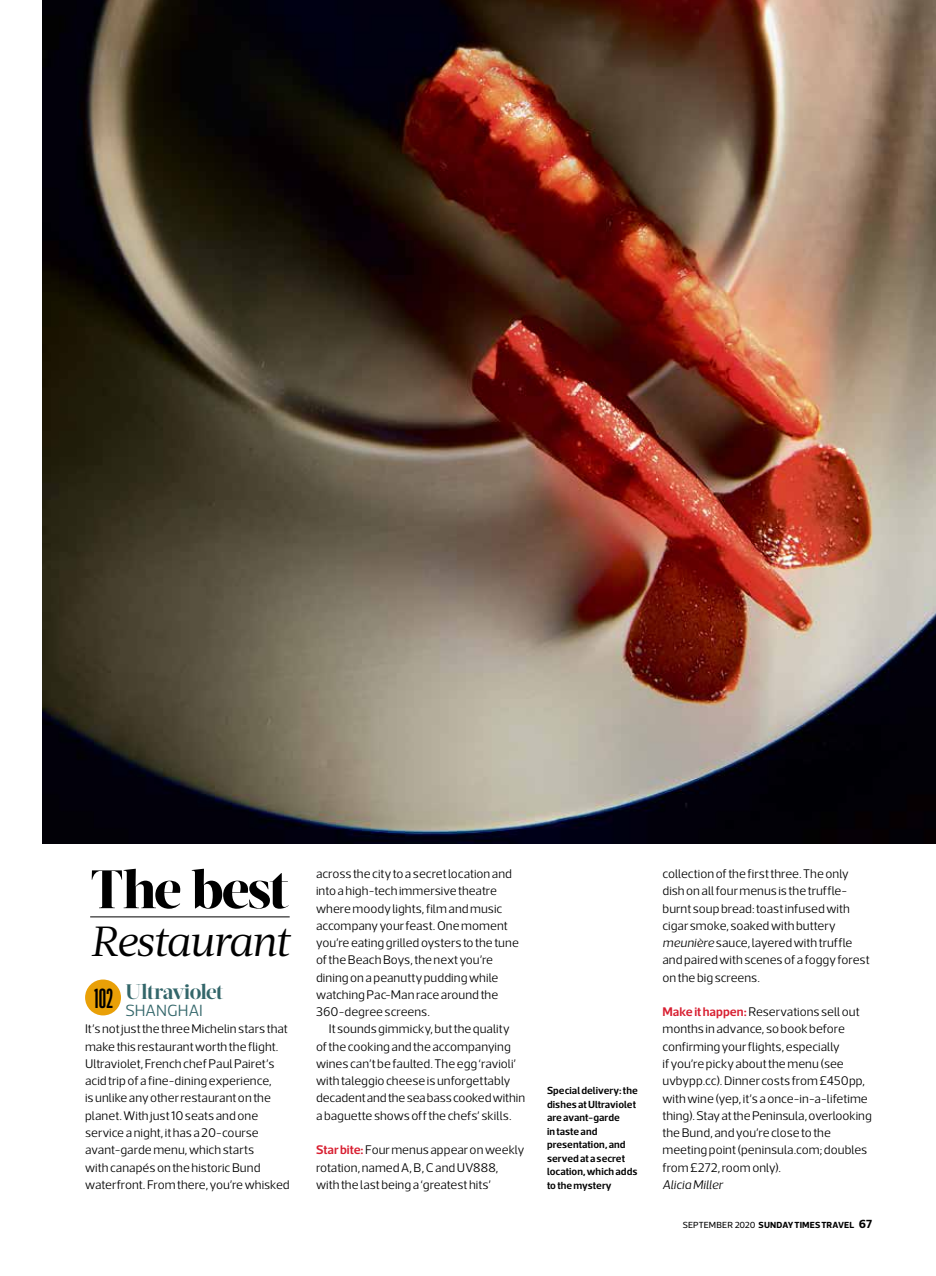
<style>
.page{position:relative;width:936px;height:1276px;background:#fff}
.page>*{position:absolute;margin:0;border:0;box-sizing:border-box;transform-origin:0 0}
.t1{font:800 54px "Acta Display";letter-spacing:-.025em;color:#000}
.t2{font:italic 42px "Acta";letter-spacing:-.05em;color:#000}
.t3{font:700 21px "Acta Display";letter-spacing:-.035em;color:#33666a}
.t4{font:300 16.5px "Acto";letter-spacing:.005em;color:#33666a}
.t5{font:300 12.75px/17.2px "Acto";color:#000}
.t6{font:italic 300 12.75px "Acto";color:#000}
.t7{font:600 10.5px/13.5px "Acto";letter-spacing:.005em;color:#000}
.t8{font:700 9px "Acto";letter-spacing:.015em;color:#000}
.s1{font-family:"Flama Ultracondensed";font-weight:500;font-size:27px;color:#000}
.s2{font-weight:600;color:#d81f31}
.s3{font-style:italic}
.s4{font-weight:400}
.s5{font-size:12px}
</style>
<div class="page">
<img style="left:43px;top:0;width:892px;height:843px">
<hr style="left:90px;top:916px;width:200px;height:1px;background:#000">
<div style="left:85px;top:979px;width:36px;height:36px;background:#e9a007;border-radius:50%"></div>
<h1 class="t1" style="left:91px;top:857px;width:200px">The best</h1>
<h2 class="t2" style="left:90px;top:917px;width:201px">Restaurant</h2>
<h3 class="t3" style="left:94px;top:979px;width:131px"><span class="s1">102</span> Ultraviolet</h3>
<p class="t4" style="left:125px;top:1001px;width:79px">Shanghai</p>
<p class="t5" style="left:85px;top:1020px;width:206px">It’s not just the three Michelin stars that make this restaurant worth the flight.<br>Ultraviolet, French chef Paul Pairet’s acid trip of a fine-dining experience,<br>is unlike any other restaurant on the planet. With just 10 seats and one service a night, it has a 20-course avant-garde menu, which starts<br>with canapés on the historic Bund waterfront. From there, you’re whisked</p>
<p class="t5" style="left:316px;top:865px;width:204px">across the city to a secret location and into a high-tech immersive theatre where moody lights, film and music accompany your feast. One moment you’re eating grilled oysters to the tune of the Beach Boys, the next you’re dining on a peanutty pudding while watching Pac-Man race around the 360-degree screens.</p>
<p class="t5" style="left:316px;top:1020px;width:210px;text-indent:13px">It sounds gimmicky, but the quality<br>of the cooking and the accompanying wines can’t be faulted. The egg ‘ravioli’ with taleggio cheese is unforgettably decadent and the sea bass cooked within a baguette shows off the chefs’ skills.</p>
<p class="t5" style="left:316px;top:1141px;width:210px"><span class="s2">Star bite:</span> Four menus appear on weekly rotation, named A, B, C and UV888, with the last being a ‘greatest hits’</p>
<p class="t7" style="left:547px;top:1083px;width:92px">Special delivery: the dishes at Ultraviolet are avant-garde<br>in taste and presentation, and served at a secret location, which adds to the mystery</p>
<p class="t5" style="left:662px;top:865px;width:209px">collection of the first three. The only dish on all four menus is the truffle&shy;burnt soup bread: toast infused with cigar smoke, soaked with buttery <span class="s3">meunière</span> sauce, layered with truffle and paired with scenes of a foggy forest on the big screens.</p>
<p class="t5" style="left:662px;top:1003px;width:211px"><span class="s2">Make it happen:</span> Reservations sell out months in advance, so book before confirming your flights, especially<br>if you’re picky about the menu (see uvbypp.cc). Dinner costs from £450pp, with wine (yep, it’s a once-in-a-lifetime thing). Stay at the Peninsula, overlooking the Bund, and you’re close to the meeting point (peninsula.com; doubles from £272, room only).</p>
<p class="t6" style="left:662px;top:1177px;width:62px">Alicia Miller</p>
<p class="t8" style="left:682px;top:1219px;width:191px"><span class="s4">SEPTEMBER 2020</span> SUNDAY TIMES TRAVEL <span class="s5">67</span></p>
</div>
